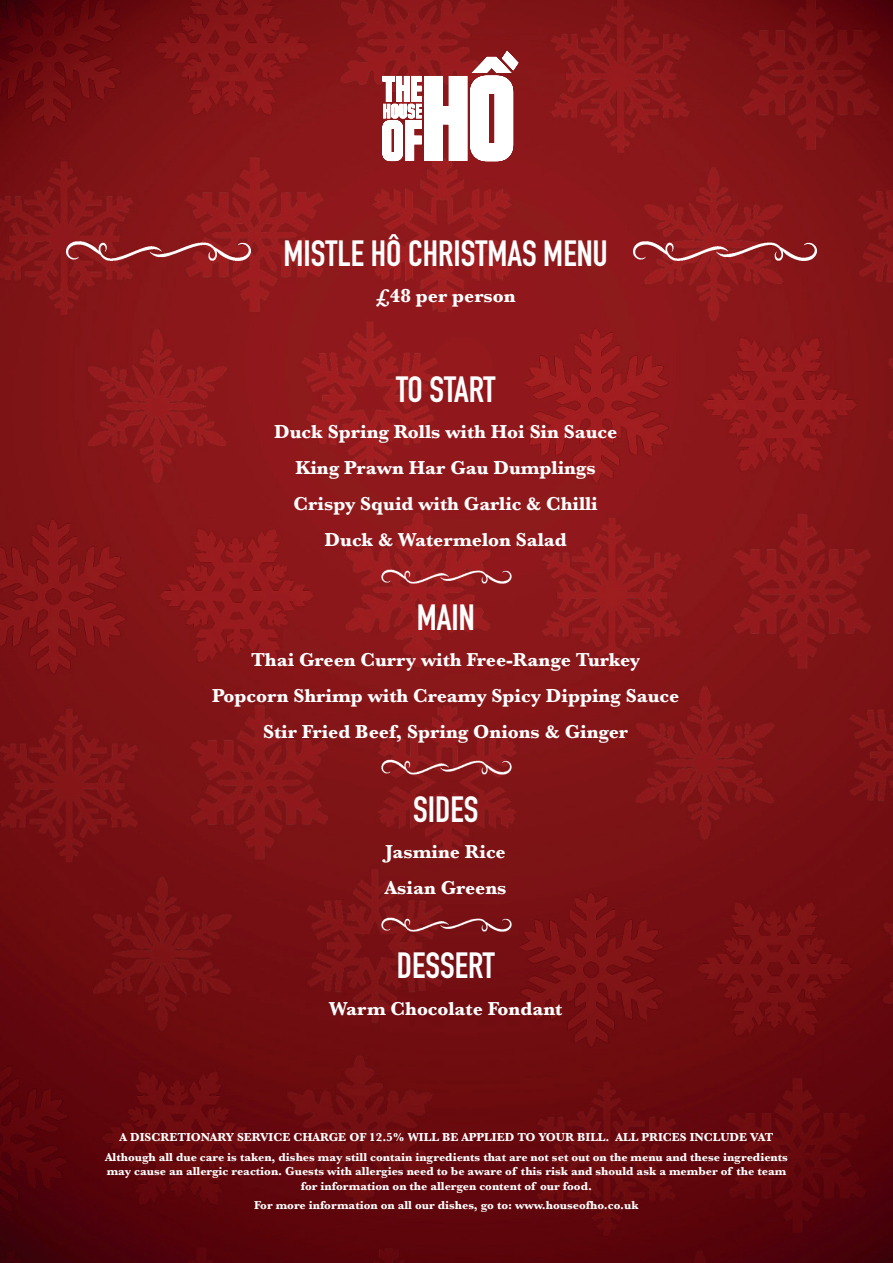
<style>
.page{position:relative;width:893px;height:1263px;background:#fff}
.page>*{position:absolute;margin:0;border:0;box-sizing:border-box;transform-origin:0 0}
.t1{font:700 36px "DIN Condensed";color:#fff}
.t2{font:700 19.5px/36px "Baskerville";color:#fff;text-align:center}
.t3{font:700 12px/20.4px "Baskerville";color:#fff;text-align:center}
</style>
<div class="page">
<img style="left:0;top:0;width:893px;height:1263px">
<svg style="left:382px;top:51px;width:136px;height:110px"></svg>
<img style="left:631px;top:239px;width:187px;height:23px">
<img style="left:65px;top:239px;width:187px;height:23px">
<img style="left:381px;top:568px;width:131px;height:16px">
<img style="left:381px;top:759px;width:131px;height:16px">
<img style="left:381px;top:916px;width:131px;height:17px">
<h1 class="t1" style="left:283px;top:229px;width:33px">Mistle</h1>
<h1 class="t1" style="left:371px;top:229px;width:239px">HÔ CHRISTMAS MENU</h1>
<h2 class="t2" style="left:376px;top:278px;width:141px">£48 per person</h2>
<h1 class="t1" style="left:396px;top:366px;width:101px">TO START</h1>
<h2 class="t2" style="left:274px;top:414px;width:344px">Duck Spring Rolls with Hoi Sin Sauce<br>King Prawn Har Gau Dumplings<br>Crispy Squid with Garlic &amp; Chilli<br>Duck &amp; Watermelon Salad</h2>
<h1 class="t1" style="left:417px;top:594px;width:59px">MAIN</h1>
<h2 class="t2" style="left:212px;top:642px;width:468px">Thai Green Curry with Free-Range Turkey<br>Popcorn Shrimp with Creamy Spicy Dipping Sauce<br>Stir Fried Beef, Spring Onions &amp; Ginger</h2>
<h1 class="t1" style="left:413px;top:786px;width:67px">SIDES</h1>
<h2 class="t2" style="left:385px;top:834px;width:123px;text-align:left">Jasmine Rice<br>Asian Greens</h2>
<h1 class="t1" style="left:397px;top:942px;width:99px">DESSERT</h1>
<h2 class="t2" style="left:329px;top:990px;width:235px">Warm Chocolate Fondant</h2>
<p class="t3" style="left:105px;top:1127px;width:684px">A DISCRETIONARY SERVICE CHARGE OF 12.5% WILL BE APPLIED TO YOUR BILL. ALL PRICES INCLUDE VAT<br>Although all due care is taken, dishes may still contain ingredients that are not set out on the menu and these ingredients</p>
<p class="t3" style="left:107px;top:1164px;width:681px;line-height:14.4px">may cause an allergic reaction. Guests with allergies need to be aware of this risk and should ask a member of the team for information on the allergen content of our food.</p>
<p class="t3" style="left:254px;top:1195px;width:386px">For more information on all our dishes, go to: www.houseofho.co.uk</p>
</div>
